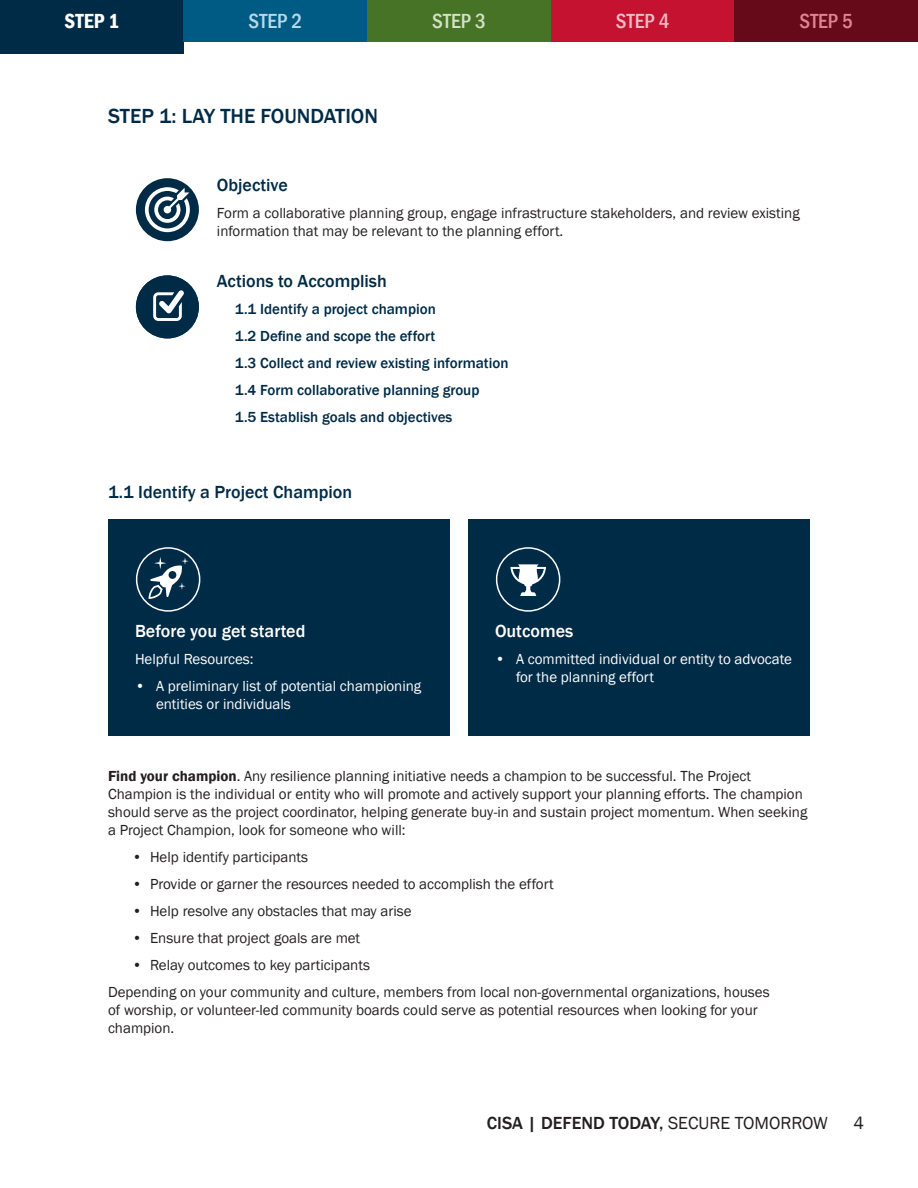
<style>
.page{position:relative;width:918px;height:1188px;background:#fff}
.page>*{position:absolute;margin:0;border:0;box-sizing:border-box;transform-origin:0 0}
.t1{font:500 21px "Franklin Gothic";color:#002b46}
.t2{font:600 condensed 21px "Franklin Gothic";color:#fff}
.t3{font:500 condensed 21px "Franklin Gothic";color:#b8d9e8}
.t4{font:500 condensed 21px "Franklin Gothic";color:#d2e2c6}
.t5{font:500 condensed 21px "Franklin Gothic";color:#eebdc5}
.t6{font:500 condensed 21px "Franklin Gothic";color:#e08493}
.t7{font:500 18px "Franklin Gothic";color:#002b46}
.t8{font:500 18px "Franklin Gothic";color:#231f20}
.t9{font:500 18px "Franklin Gothic";color:#fff}
.t10{font:18px "Franklin Gothic";color:#231f20}
.t11{font:15px/18px "Franklin Gothic";color:#231f20}
.t12{font:500 15px "Franklin Gothic";color:#002b46}
.t13{font:15px/18px "Franklin Gothic";color:#fff}
.s1{font-weight:600}
.s2{font-weight:400}
</style>
<div class="page">
<div style="left:0;top:0;width:184px;height:54px;background:#002b46"></div>
<div style="left:184px;top:0;width:183px;height:42px;background:#005b84"></div>
<div style="left:367px;top:0;width:184px;height:42px;background:#477326"></div>
<div style="left:551px;top:0;width:183px;height:42px;background:#c41230"></div>
<div style="left:734px;top:0;width:184px;height:42px;background:#660919"></div>
<div style="left:108px;top:519px;width:342px;height:217px;background:#002b46"></div>
<div style="left:468px;top:519px;width:342px;height:217px;background:#002b46"></div>
<div style="left:496px;top:547px;width:64px;height:65px;border:2px solid #fff;border-radius:50%"></div>
<svg style="left:510px;top:564px;width:36px;height:32px"></svg>
<div style="left:136px;top:547px;width:64px;height:65px;border:2px solid #fff;border-radius:50%"></div>
<svg style="left:149px;top:557px;width:40px;height:42px"></svg>
<div style="left:136px;top:178px;width:63px;height:63px;background:#002b46;border-radius:50%"></div>
<svg style="left:145px;top:187px;width:45px;height:45px"></svg>
<div style="left:164px;top:206px;width:7px;height:7px;background:#fff;border-radius:50%"></div>
<div style="left:136px;top:275px;width:63px;height:63px;background:#002b46;border-radius:50%"></div>
<svg style="left:153px;top:290px;width:31px;height:31px"></svg>
<h1 class="t2" style="left:64px;top:7px;width:56px">STEP 1</h1>
<h1 class="t3" style="left:249px;top:7px;width:55px">STEP 2</h1>
<h1 class="t4" style="left:432px;top:7px;width:55px">STEP 3</h1>
<h1 class="t5" style="left:616px;top:7px;width:55px">STEP 4</h1>
<h1 class="t6" style="left:799px;top:7px;width:55px">STEP 5</h1>
<h2 class="t1" style="left:108px;top:103px;width:272px">STEP 1: LAY THE FOUNDATION</h2>
<h3 class="t7" style="left:217px;top:174px;width:72px">Objective</h3>
<p class="t11" style="left:217px;top:204px;width:584px">Form a collaborative planning group, engage infrastructure stakeholders, and review existing information that may be relevant to the planning effort.</p>
<h3 class="t7" style="left:217px;top:270px;width:171px">Actions to Accomplish</h3>
<p class="t12" style="left:235px;top:300px;width:202px">1.1 Identify a project champion</p>
<p class="t12" style="left:235px;top:327px;width:202px">1.2 Define and scope the effort</p>
<p class="t12" style="left:235px;top:354px;width:275px">1.3 Collect and review existing information</p>
<p class="t12" style="left:235px;top:381px;width:246px">1.4 Form collaborative planning group</p>
<p class="t12" style="left:235px;top:408px;width:219px">1.5 Establish goals and objectives</p>
<h3 class="t7" style="left:108px;top:481px;width:246px">1.1 Identify a Project Champion</h3>
<p class="t9" style="left:135px;top:620px;width:172px">Before you get started</p>
<p class="t13" style="left:135px;top:650px;width:120px">Helpful Resources:</p>
<p class="t13" style="left:156px;top:677px;width:267px;text-indent:-21px">• A preliminary list of potential championing entities or individuals</p>
<p class="t9" style="left:495px;top:620px;width:80px">Outcomes</p>
<p class="t13" style="left:516px;top:650px;width:278px;text-indent:-21px">• A committed individual or entity to advocate for the planning effort</p>
<p class="t11" style="left:108px;top:768px;width:701px"><span class="s1">Find your champion</span>. Any resilience planning initiative needs a champion to be successful. The Project Champion is the individual or entity who will promote and actively support your planning efforts. The champion should serve as the project coordinator, helping generate buy-in and sustain project momentum. When seeking a Project Champion, look for someone who will:</p>
<p class="t11" style="left:132px;top:849px;width:178px">• Help identify participants</p>
<p class="t11" style="left:132px;top:876px;width:423px">• Provide or garner the resources needed to accomplish the effort</p>
<p class="t11" style="left:132px;top:903px;width:281px">• Help resolve any obstacles that may arise</p>
<p class="t11" style="left:132px;top:930px;width:230px">• Ensure that project goals are met</p>
<p class="t11" style="left:132px;top:957px;width:239px">• Relay outcomes to key participants</p>
<p class="t11" style="left:108px;top:984px;width:663px">Depending on your community and culture, members from local non-governmental organizations, houses of worship, or volunteer-led community boards could serve as potential resources when looking for your champion.</p>
<p class="t8" style="left:487px;top:1111px;width:343px">CISA | DEFEND TODAY, <span class="s2">SECURE TOMORROW</span></p>
<p class="t10" style="left:853px;top:1111px;width:12px">4</p>
</div>
